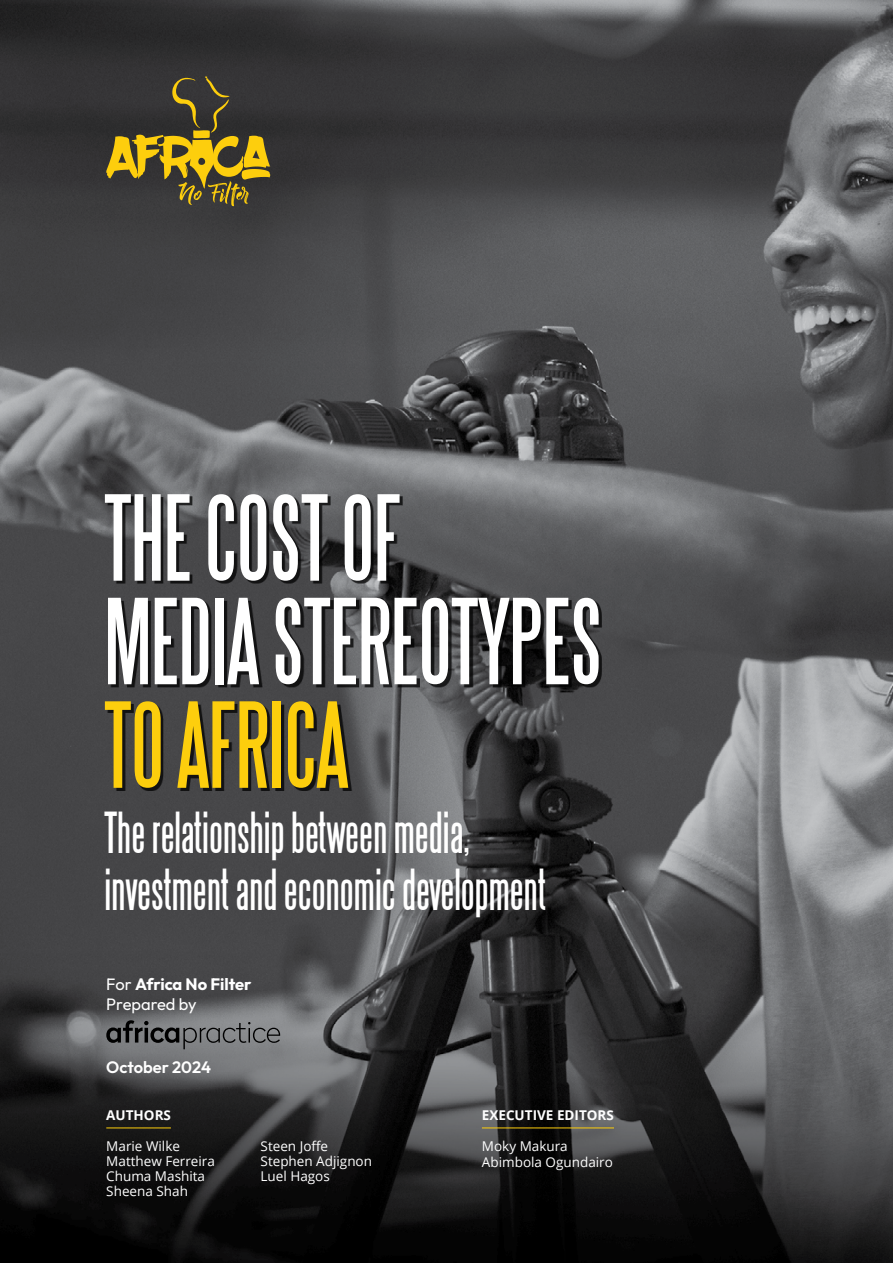
<style>
.page{position:relative;width:893px;height:1263px;background:#fff}
.page>*{position:absolute;margin:0;border:0;box-sizing:border-box;transform-origin:0 0}
.t1{font:97.5px/103.5px "Steelfish";color:#fff}
.t2{font:97.5px "Steelfish";color:#fdce0d}
.t3{font:46.5px/57px "Steelfish";color:#fff}
.t4{font:700 16.5px/19.8px "Outfit";color:#fff}
.t5{font:600 16.5px "Outfit";color:#fff}
.t6{font:13.5px/15px "Open Sans";color:#fff}
.t7{font:700 13.5px "Open Sans";color:#fff}
.s1{font-weight:400}
</style>
<div class="page">
<img style="left:0;top:0;width:893px;height:1263px">
<svg style="left:106px;top:76px;width:164px;height:130px;background:#62572b"></svg>
<svg style="left:106px;top:1020px;width:174px;height:29px;background:#686a6c"></svg>
<div style="left:108px;top:497px;width:494px;height:294px;background:#000;opacity:.75"></div>
<hr style="left:106px;top:1127px;width:65px;height:1px;background:#fdce0d">
<hr style="left:482px;top:1127px;width:132px;height:1px;background:#fdce0d">
<h1 class="t1" style="left:105px;top:488px;width:466px">The cost of<br>MediaSTEREOTYPES</h1>
<h1 class="t2" style="left:105px;top:688px;width:245px">to Africa</h1>
<h2 class="t3" style="left:105px;top:804px;width:443px">The relationship between media, investment and economic development</h2>
<p class="t4" style="left:106px;top:975px;width:147px"><span class="s1">For</span> Africa No Filter<br><span class="s1">Prepared by</span></p>
<p class="t5" style="left:106px;top:1056px;width:106px">October 2024</p>
<p class="t7" style="left:106px;top:1105px;width:66px">AUTHORS</p>
<p class="t6" style="left:106px;top:1138px;width:110px">Marie Wilke<br>Matthew Ferreira<br>Chuma Mashita<br>Sheena Shah</p>
<p class="t6" style="left:261px;top:1138px;width:113px">Steen Joffe<br>Stephen Adjignon<br>Luel Hagos</p>
<p class="t7" style="left:482px;top:1105px;width:133px">EXECUTIVE EDITORS</p>
<p class="t6" style="left:482px;top:1138px;width:133px;line-height:16.2px">Moky Makura<br>Abimbola Ogundairo</p>
</div>
